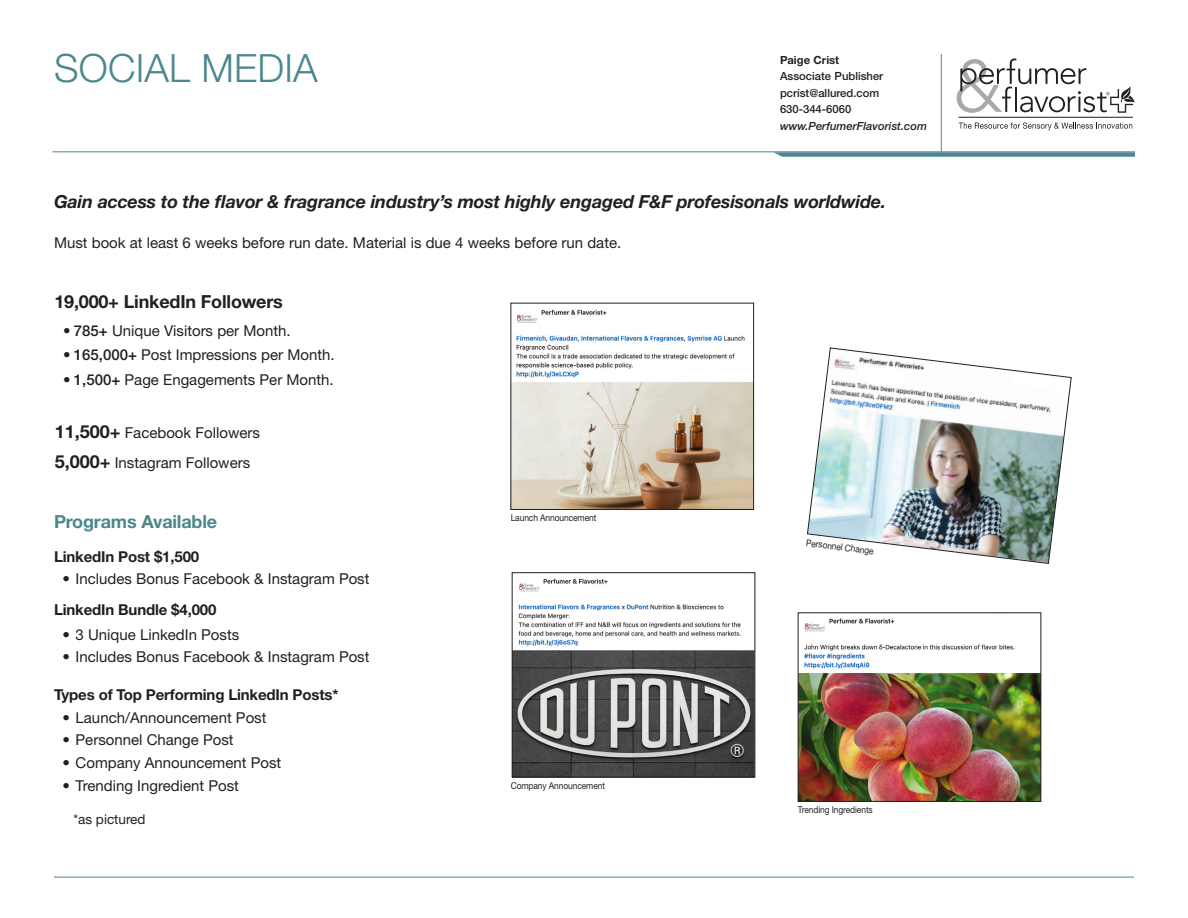
<style>
.page{position:relative;width:1188px;height:918px;background:#fff}
.page>*{position:absolute;margin:0;border:0;box-sizing:border-box;transform-origin:0 0}
.Category_Headline{font:300 39px "Helvetica Neue LT Std";letter-spacing:.005em;color:#4a878f}
.Deck{font:italic 700 18px "Helvetica Neue LT Std";letter-spacing:-.01em;color:#231f20}
.Subhead_1{font:700 18px "Helvetica Neue LT Std";letter-spacing:-.01em;color:#231f20}
.Subhead_1-2{font:700 18px "Helvetica Neue LT Std";letter-spacing:-.01em;color:#4a878f}
.t1{font:15px "Helvetica Neue LT Std";color:#231f20}
.Body_text{font:15px "Helvetica Neue LT Pro";color:#231f20}
.Subhead_2{font:700 15px "Helvetica Neue LT Std";letter-spacing:-.01em;color:#231f20}
.t2{font:13.5px "Helvetica Neue LT Std";color:#231f20}
.Sales_Rep_Info{font:500 11.25px "Helvetica Neue LT Std";color:#231f20}
.Sales_Website{font:italic 500 11.25px "Helvetica Neue LT Std";color:#231f20}
.Sales_Rep_Name{font:700 11.25px "Helvetica Neue LT Std";color:#231f20}
.Tabletextheader{font:9.3px "Helvetica Neue LT Std";letter-spacing:-.01em;color:#231f20;scale:.9 1}
.s1{font-weight:500}
.s2{font-weight:700;font-size:18px}
</style>
<div class="page">
<hr style="left:54px;top:877px;width:1080px;height:1px;background:#4a878f">
<hr style="left:941px;top:54px;width:1px;height:101px;background:#4a878f">
<hr style="left:52px;top:151px;width:1083px;height:1px;background:#4a878f">
<svg style="left:773px;top:152px;width:362px;height:5px;background:#5c929a"></svg>
<svg style="left:959px;top:122px;width:173px;height:8px"></svg>
<hr style="left:959px;top:117px;width:174px;height:1px;background:#231f20">
<svg style="left:957px;top:58px;width:178px;height:55px"></svg>
<img style="left:513px;top:309px;width:239px;height:199px">
<div style="left:511px;top:303px;width:243px;height:207px;border:1px solid #231f20"></div>
<div style="left:541px;top:317px;width:48px;height:15px;background:#fff"></div>
<div style="left:697px;top:306px;width:54px;height:15px;background:#fff"></div>
<img style="left:807px;top:348px;width:265px;height:216px">
<svg style="left:856px;top:365px;width:50px;height:21px"></svg>
<svg style="left:1013px;top:373px;width:55px;height:19px"></svg>
<img style="left:800px;top:618px;width:239px;height:182px">
<div style="left:798px;top:613px;width:243px;height:189px;border:1px solid #231f20"></div>
<div style="left:828px;top:626px;width:49px;height:15px;background:#fff"></div>
<div style="left:985px;top:616px;width:53px;height:13px;background:#fff"></div>
<img style="left:514px;top:578px;width:239px;height:197px">
<div style="left:512px;top:573px;width:243px;height:204px;border:1px solid #231f20"></div>
<div style="left:541px;top:585px;width:50px;height:16px;background:#fff"></div>
<div style="left:693px;top:577px;width:57px;height:15px;background:#fff"></div>
<p class="Category_Headline" style="left:54px;top:44px;width:265px">SOCIAL MEDIA</p>
<p class="Sales_Rep_Name" style="left:780px;top:53px;width:61px">Paige Crist</p>
<p class="Sales_Rep_Info" style="left:780px;top:69px;width:105px">Associate Publisher</p>
<p class="Sales_Rep_Info" style="left:780px;top:86px;width:101px">pcrist@allured.com</p>
<p class="Sales_Rep_Info" style="left:780px;top:102px;width:73px">630-344-6060</p>
<p class="Sales_Website" style="left:780px;top:119px;width:149px">www.PerfumerFlavorist.com</p>
<p class="Deck" style="left:54px;top:190px;width:834px">Gain access to the flavor &amp; fragrance industry’s most highly engaged F&amp;F profesisonals worldwide.</p>
<p class="Body_text" style="left:54px;top:234px;width:569px">Must book at least 6 weeks before run date. Material is due 4 weeks before run date.</p>
<p class="Subhead_1" style="left:54px;top:290px;width:230px">19,000+ LinkedIn Followers</p>
<p class="t1" style="left:63px;top:322px;width:229px"><span class="s1">• 785+</span> Unique Visitors per Month.</p>
<p class="t1" style="left:63px;top:346px;width:273px"><span class="s1">• 165,000+</span> Post Impressions per Month.</p>
<p class="t1" style="left:63px;top:370px;width:272px"><span class="s1">• 1,500+</span> Page Engagements Per Month.</p>
<p class="Body_text" style="left:55px;top:424px;width:207px"><span class="s2">11,500+</span> Facebook Followers</p>
<p class="Body_text" style="left:55px;top:454px;width:197px"><span class="s2">5,000+</span> Instagram Followers</p>
<p class="Subhead_1-2" style="left:54px;top:511px;width:165px">Programs Available</p>
<p class="Subhead_2" style="left:54px;top:548px;width:147px">LinkedIn Post $1,500</p>
<p class="t1" style="left:63px;top:569px;width:308px">• Includes Bonus Facebook &amp; Instagram Post</p>
<p class="Subhead_2" style="left:54px;top:601px;width:164px">LinkedIn Bundle $4,000</p>
<p class="t1" style="left:63px;top:625px;width:178px">• 3 Unique LinkedIn Posts</p>
<p class="t1" style="left:63px;top:648px;width:308px">• Includes Bonus Facebook &amp; Instagram Post</p>
<p class="Subhead_2" style="left:54px;top:685px;width:286px">Types of Top Performing LinkedIn Posts*</p>
<p class="t1" style="left:63px;top:708px;width:205px">• Launch/Announcement Post</p>
<p class="t1" style="left:63px;top:731px;width:173px">• Personnel Change Post</p>
<p class="t1" style="left:63px;top:754px;width:220px">• Company Announcement Post</p>
<p class="t1" style="left:63px;top:777px;width:178px">• Trending Ingredient Post</p>
<p class="t2" style="left:73px;top:811px;width:74px">*as pictured</p>
<p class="Tabletextheader" style="left:511px;top:513px;width:97px">Launch Announcement</p>
<p class="Tabletextheader" style="left:511px;top:780px;width:106px">Company Announcement</p>
<p class="Tabletextheader" style="left:807px;top:537px;width:77px;rotate:7deg">Personnel Change</p>
<p class="Tabletextheader" style="left:798px;top:804px;width:85px">Trending Ingredients</p>
</div>
